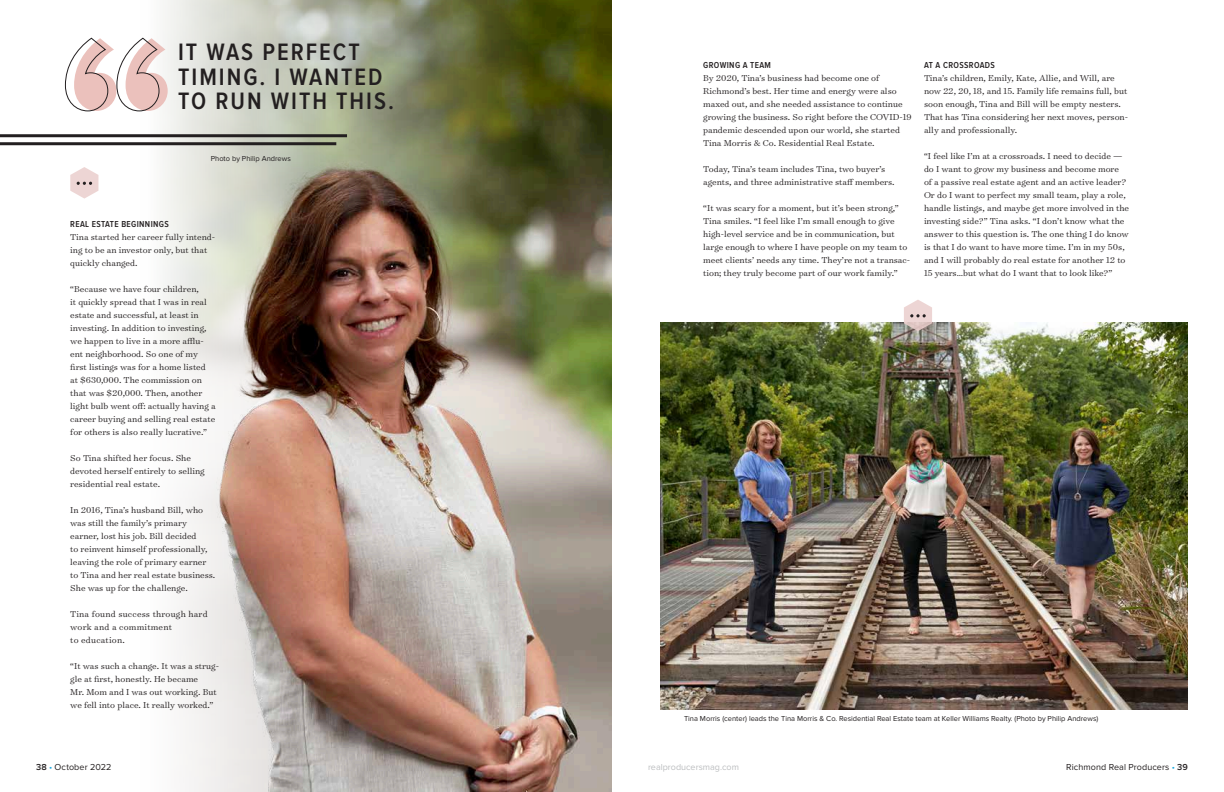
<style>
.page{position:relative;width:1224px;height:792px;background:#fff}
.page>*{position:absolute;margin:0;border:0;box-sizing:border-box;transform-origin:0 0}
.t1{font:600 24.6px/24.9px "Proxima Nova Cond";letter-spacing:.08em;color:#231f20}
.t2{font:300 9.8px/13px "Surveyor Text";color:#231f20}
.t3{font:300 9.8px/13px "Surveyor Text";letter-spacing:.02em;color:#231f20}
.t4{font:600 9px "Proxima Nova Cond";letter-spacing:.04em;color:#231f20}
.t5{font:9px "Proxima Nova";letter-spacing:.01em;color:#231f20}
.t6{font:9px "Proxima Nova";color:#bcbec0}
.t7{font:7.5px "Proxima Nova";color:#231f20}
.s1{font-weight:600}
.s2{color:#19a8e0}
</style>
<div class="page">
<img style="left:140px;top:0;width:472px;height:792px">
<img style="left:661px;top:322px;width:527px;height:387px">
<svg style="left:70px;top:167px;width:28px;height:32px"></svg>
<svg style="left:904px;top:300px;width:28px;height:31px"></svg>
<img style="left:196px;top:153px;width:311px;height:639px">
<hr style="left:0;top:134px;width:347px;height:3px;background:#231f20">
<hr style="left:0;top:142px;width:336px;height:3px;background:#231f20">
<svg style="left:64px;top:37px;width:104px;height:75px"></svg>
<h1 class="t1" style="left:178px;top:40px;width:217px">IT WAS PERFECT<br>TIMING. I WANTED<br>TO RUN WITH THIS.</h1>
<p class="t7" style="left:211px;top:154px;width:82px">Photo by Philip Andrews</p>
<p class="t4" style="left:70px;top:220px;width:100px">REAL ESTATE BEGINNINGS</p>
<p class="t2" style="left:70px;top:230px;width:146px">Tina started her career fully intend&shy;ing to be an investor only, but that quickly changed.</p>
<p class="t2" style="left:70px;top:282px;width:147px">“Because we have four children,<br>it quickly spread that I was in real estate and successful, at least in investing. In addition to investing, we happen to live in a more afflu&shy;ent neighborhood. So one of my first listings was for a home listed at $630,000. The commission on that was $20,000. Then, another light bulb went off: actually having a career buying and selling real estate for others is also really lucrative.”</p>
<p class="t2" style="left:70px;top:451px;width:136px">So Tina shifted her focus. She devoted herself entirely to selling residential real estate.</p>
<p class="t2" style="left:70px;top:503px;width:147px">In 2016, Tina’s husband Bill, who was still the family’s primary earner, lost his job. Bill decided<br>to reinvent himself professionally, leaving the role of primary earner to Tina and her real estate business.<br>She was up for the challenge.</p>
<p class="t3" style="left:70px;top:607px;width:139px">Tina found success through hard work and a commitment<br>to education.</p>
<p class="t2" style="left:70px;top:659px;width:150px">“It was such a change. It was a strug&shy;gle at first, honestly. He became<br>Mr. Mom and I was out working. But we fell into place. It really worked.”</p>
<p class="t4" style="left:703px;top:61px;width:69px">GROWING A TEAM</p>
<p class="t2" style="left:703px;top:71px;width:210px">By 2020, Tina’s business had become one of Richmond’s best. Her time and energy were also maxed out, and she needed assistance to continue growing the business. So right before the COVID-19 pandemic descended upon our world, she started Tina Morris &amp; Co. Residential Real Estate.</p>
<p class="t2" style="left:703px;top:162px;width:193px">Today, Tina’s team includes Tina, two buyer’s agents, and three administrative staff members.</p>
<p class="t2" style="left:703px;top:201px;width:208px">“It was scary for a moment, but it’s been strong,” Tina smiles. “I feel like I’m small enough to give high-level service and be in communication, but large enough to where I have people on my team to meet clients’ needs any time. They’re not a transac&shy;tion; they truly become part of our work family.”</p>
<p class="t4" style="left:924px;top:61px;width:73px">AT A CROSSROADS</p>
<p class="t2" style="left:924px;top:71px;width:206px">Tina’s children, Emily, Kate, Allie, and Will, are now 22, 20, 18, and 15. Family life remains full, but soon enough, Tina and Bill will be empty nesters.<br>That has Tina considering her next moves, person&shy;ally and professionally.</p>
<p class="t2" style="left:924px;top:149px;width:207px">“I feel like I’m at a crossroads. I need to decide — do I want to grow my business and become more of a passive real estate agent and an active leader?<br>Or do I want to perfect my small team, play a role, handle listings, and maybe get more involved in the investing side?” Tina asks. “I don’t know what the answer to this question is. The one thing I do know is that I do want to have more time. I’m in my 50s, and I will probably do real estate for another 12 to 15 years…but what do I want that to look like?”</p>
<p class="t7" style="left:684px;top:714px;width:416px">Tina Morris (center) leads the Tina Morris &amp; Co. Residential Real Estate team at Keller Williams Realty. (Photo by Philip Andrews)</p>
<p class="t5" style="left:36px;top:762px;width:77px"><span class="s1">38</span> <span class="s2">•</span> October 2022</p>
<p class="t6" style="left:648px;top:762px;width:92px">realproducersmag.com</p>
<p class="t5" style="left:1066px;top:762px;width:123px">Richmond Real Producers <span class="s2">•</span> <span class="s1">39</span></p>
</div>
